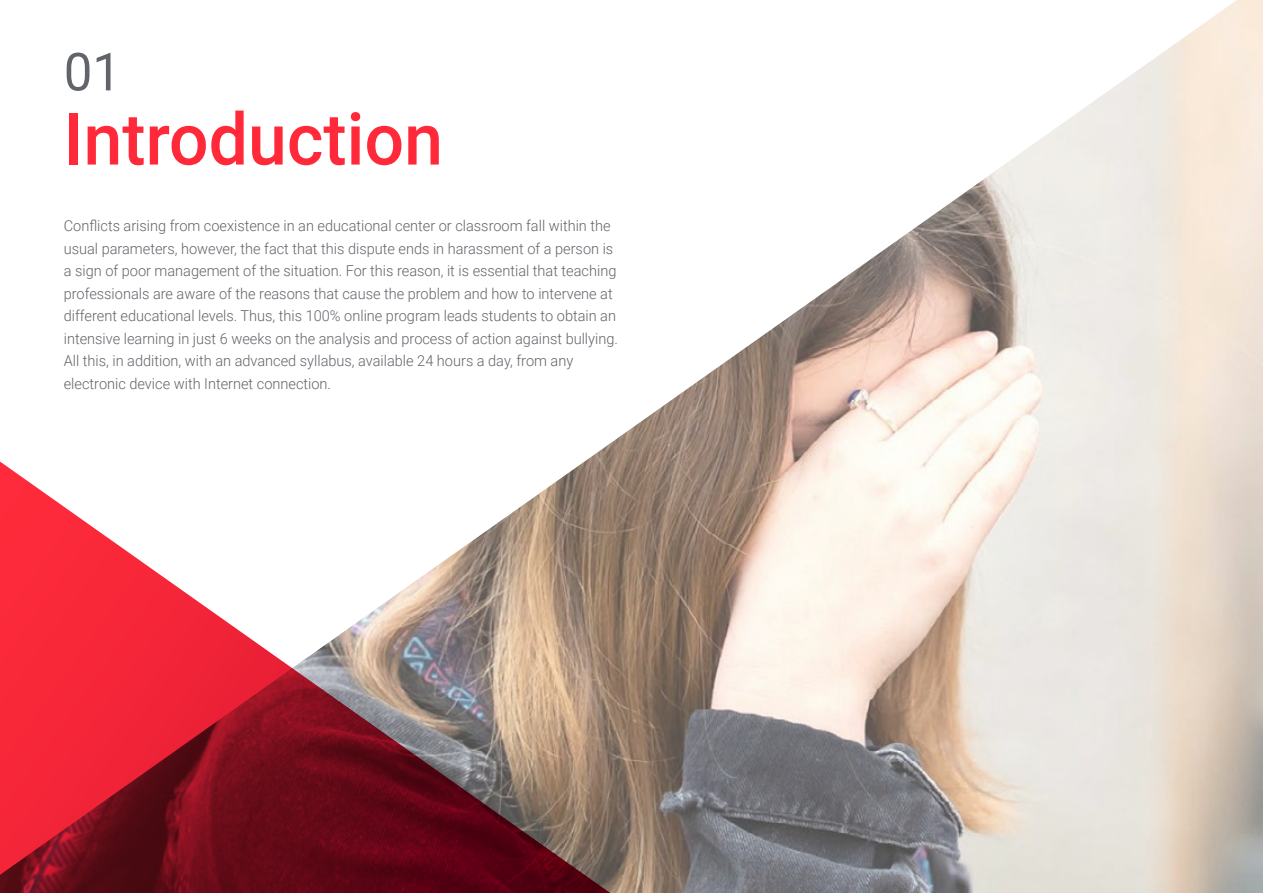
<style>
.page{position:relative;width:1263px;height:893px;background:#fff}
.page>*{position:absolute;margin:0;border:0;box-sizing:border-box;transform-origin:0 0}
.t1{font:500 72px "Roboto";color:#ff293a}
.t2{font:52.5px "Roboto";color:#61646a}
.t3{font:300 15px/22.5px "Roboto";color:#61646a}
</style>
<div class="page">
<img style="left:606px;top:0;width:657px;height:893px">
<svg style="left:0;top:446px;width:640px;height:447px"></svg>
<h2 class="t2" style="left:64px;top:35px;width:59px">01</h2>
<h1 class="t1" style="left:64px;top:89px;width:381px">Introduction</h1>
<p class="t3" style="left:64px;top:214px;width:556px">Conflicts arising from coexistence in an educational center or classroom fall within the usual parameters, however, the fact that this dispute ends in harassment of a person is a sign of poor management of the situation. For this reason, it is essential that teaching professionals are aware of the reasons that cause the problem and how to intervene at different educational levels. Thus, this 100% online program leads students to obtain an intensive learning in just 6 weeks on the analysis and process of action against bullying.<br>All this, in addition, with an advanced syllabus, available 24 hours a day, from any electronic device with Internet connection.</p>
</div>
